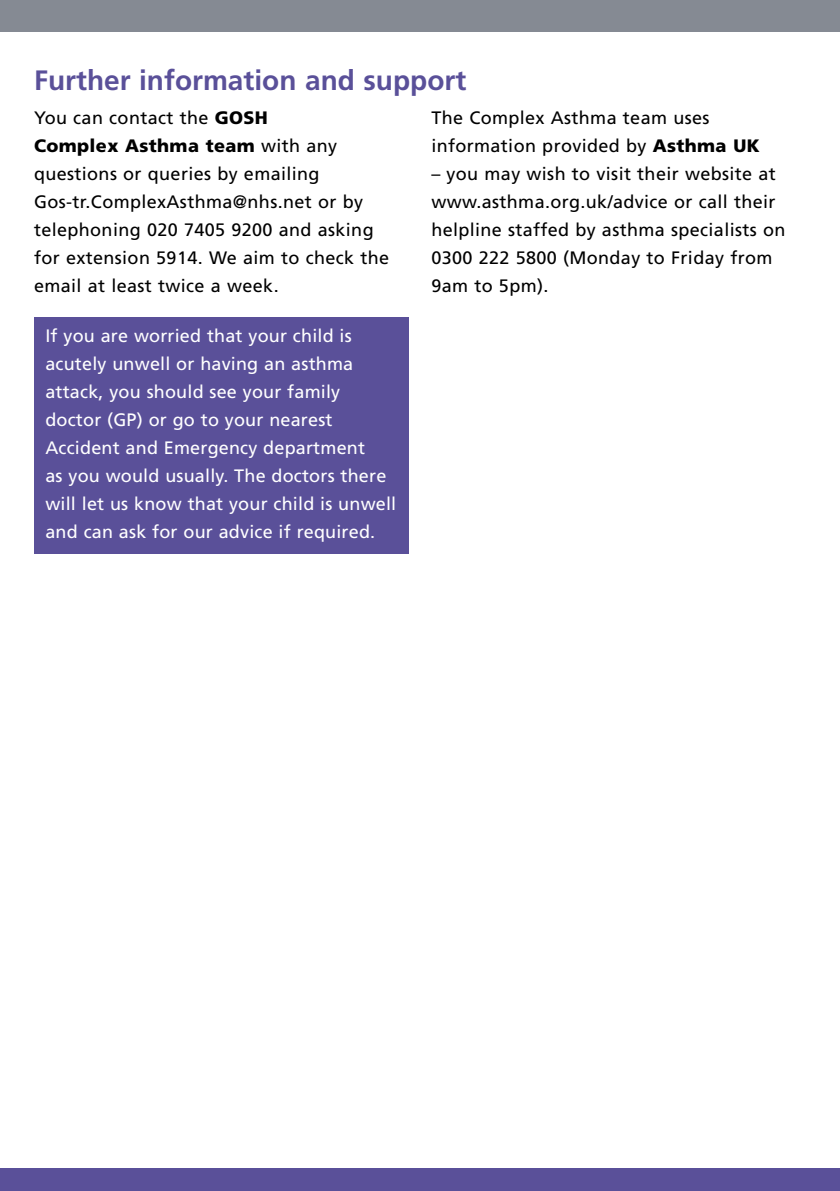
<style>
.page{position:relative;width:840px;height:1191px;background:#fff}
.page>*{position:absolute;margin:0;border:0;box-sizing:border-box;transform-origin:0 0}
.t1{font:700 28px "Frutiger";color:#5a5099}
.t2{font:18px/28px "Frutiger";letter-spacing:.02em;color:#000}
.t3{font:18px/28px "Frutiger";letter-spacing:.01em;color:#fff}
.s1{font-weight:900}
</style>
<div class="page">
<div style="left:0;top:0;width:839px;height:32px;background:#858a93"></div>
<div style="left:0;top:1168px;width:839px;height:23px;background:#5a5099"></div>
<div style="left:34px;top:317px;width:374px;height:236px;background:#5a5099"></div>
<h1 class="t1" style="left:34px;top:64px;width:433px">Further information and support</h1>
<p class="t2" style="left:34px;top:103px;width:356px">You can contact the <span class="s1">GOSH<br>Complex Asthma team</span> with any questions or queries by emailing<br>Gos-tr.ComplexAsthma@nhs.net or by telephoning 020 7405 9200 and asking for extension 5914. We aim to check the email at least twice a week.</p>
<p class="t3" style="left:45px;top:322px;width:352px">If you are worried that your child is acutely unwell or having an asthma attack, you should see your family doctor (GP) or go to your nearest Accident and Emergency department<br>as you would usually. The doctors there will let us know that your child is unwell and can ask for our advice if required.</p>
<p class="t2" style="left:431px;top:103px;width:330px">The Complex Asthma team uses information provided by <span class="s1">Asthma UK</span></p>
<p class="t2" style="left:431px;top:159px;width:355px">– you may wish to visit their website at www.asthma.org.uk/advice or call their helpline staffed by asthma specialists on 0300 222 5800 (Monday to Friday from 9am to 5pm).</p>
</div>
